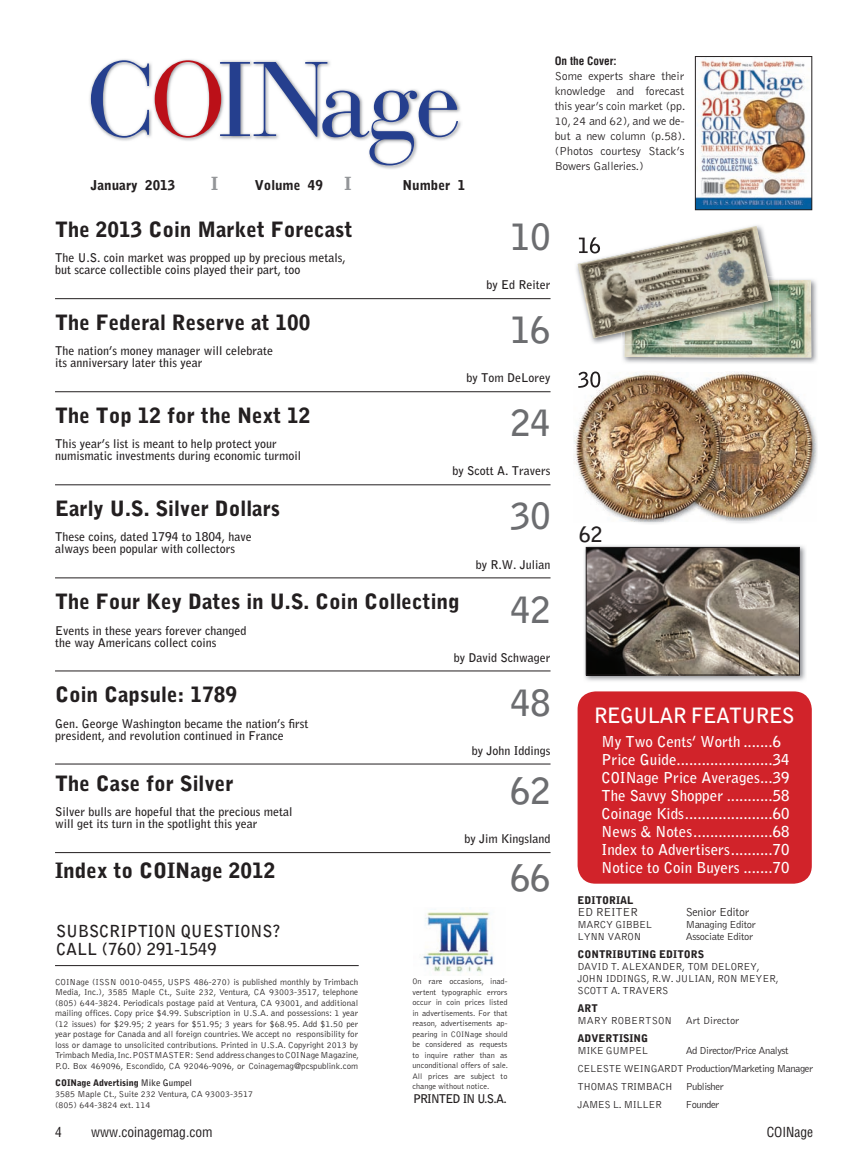
<style>
.page{position:relative;width:864px;height:1165px;background:#fff}
.page>*{position:absolute;margin:0;border:0;box-sizing:border-box;transform-origin:0 0}
.t1{font:105px "Bauer Bodoni";letter-spacing:-.05em;color:#253f8e}
.t2{font:700 36px "Bell Gothic";color:#6c6d70}
.t3{font:900 21px "Bell Gothic Std";color:#231f20}
.t4{font:700 21px "Bell Gothic Std";letter-spacing:-.04em;color:#fff}
.t5{font:700 21px "Bell Gothic Std";color:#231f20}
.t6{font:900 18px "Bell Gothic";color:#939598}
.t7{font:700 16.5px/18px "Bell Gothic";color:#231f20}
.t8{font:700 15px/18px "Bell Gothic Std";color:#fff}
.t9{font:900 13.5px "Bell Gothic";color:#231f20}
.t10{font:condensed 13.5px "Helvetica LT Std";color:#231f20}
.t11{font:700 12px/12px "Bell Gothic Std";color:#231f20}
.t12{font:300 12px/15px "Bell Gothic";letter-spacing:-.01em;color:#231f20;text-align:justify}
.t13{font:300 12px "Bell Gothic";letter-spacing:-.03em;color:#231f20}
.t14{font:700 12px "Bell Gothic Std";letter-spacing:-.07em;color:#231f20}
.t15{font:700 condensed 11.25px "Helvetica LT Std";color:#231f20}
.t16{font:300 10.5px/18px "Bell Gothic";letter-spacing:-.03em;color:#231f20}
.t17{font:900 10.5px "Bell Gothic Std";color:#231f20}
.t18{font:300 10.5px "Bell Gothic";color:#231f20}
.t19{font:900 10.5px "Bell Gothic";color:#231f20}
.t20{font:300 9px/10.5px "Bell Gothic";color:#231f20}
.t21{font:900 9px "Bell Gothic Std";color:#231f20}
.t22{font:300 8.25px/10.5px "Bell Gothic";color:#231f20;text-align:justify}
.s1{color:#bb1018}
.s2{font-size:18px;color:#939598}
.s3{font-weight:700}
</style>
<div class="page">
<hr style="left:55px;top:965px;width:303px;height:1px;background:#231f20">
<div style="left:577px;top:691px;width:234px;height:192px;background:#d1232a;border-radius:18px"></div>
<img style="left:696px;top:58px;width:113px;height:150px">
<div style="left:694px;top:56px;width:117px;height:154px;border:1px solid #231f20"></div>
<img style="left:422px;top:912px;width:72px;height:61px">
<img style="left:89px;top:59px;width:372px;height:110px">
<hr style="left:55px;top:298px;width:495px;height:1px;background:#231f20">
<hr style="left:55px;top:391px;width:495px;height:1px;background:#231f20">
<hr style="left:55px;top:484px;width:495px;height:1px;background:#231f20">
<hr style="left:55px;top:577px;width:495px;height:1px;background:#231f20">
<hr style="left:55px;top:670px;width:495px;height:1px;background:#231f20">
<hr style="left:55px;top:763px;width:495px;height:1px;background:#231f20">
<hr style="left:55px;top:852px;width:495px;height:1px;background:#231f20">
<img style="left:622px;top:279px;width:195px;height:84px">
<img style="left:624px;top:280px;width:186px;height:77px">
<img style="left:576px;top:225px;width:197px;height:119px">
<img style="left:624px;top:279px;width:154px;height:65px">
<img style="left:577px;top:226px;width:195px;height:112px">
<img style="left:638px;top:375px;width:179px;height:149px">
<img style="left:724px;top:371px;width:91px;height:150px">
<img style="left:665px;top:521px;width:60px;height:3px">
<img style="left:574px;top:372px;width:90px;height:150px">
<img style="left:578px;top:372px;width:22px;height:16px">
<img style="left:584px;top:545px;width:222px;height:136px">
<img style="left:587px;top:549px;width:210px;height:124px">
<div style="left:585px;top:547px;width:214px;height:128px;border:1px solid #231f20"></div>
<h1 class="t1" style="left:86px;top:37px;width:376px">C<span class="s1">O</span>INage</h1>
<h3 class="t9" style="left:91px;top:177px;width:86px">January 2013</h3>
<h3 class="t6" style="left:211px;top:173px;width:9px">I</h3>
<h3 class="t9" style="left:255px;top:177px;width:98px">Volume 49 <span class="s2">I</span></h3>
<h3 class="t9" style="left:402px;top:177px;width:64px">Number 1</h3>
<p class="t15" style="left:554px;top:54px;width:63px">On the Cover:</p>
<h3 class="t12" style="left:554px;top:69px;width:132px">Some experts share their knowledge and forecast this year’s coin market (pp.<br>10, 24 and 62), and we de&shy;but a new column (p.58). (Photos courtesy Stack’s Bowers Galleries.)</h3>
<h3 class="t3" style="left:55px;top:217px;width:299px">The 2013 Coin Market Forecast</h3>
<h2 class="t2" style="left:510px;top:215px;width:42px">10</h2>
<h3 class="t11" style="left:55px;top:252px;width:292px">The U.S. coin market was propped up by precious metals, but scarce collectible coins played their part, too</h3>
<h3 class="t11" style="left:486px;top:279px;width:65px">by Ed Reiter</h3>
<h3 class="t3" style="left:55px;top:310px;width:257px">The Federal Reserve at 100</h3>
<h2 class="t2" style="left:510px;top:308px;width:42px">16</h2>
<h3 class="t11" style="left:55px;top:345px;width:219px">The nation’s money manager will celebrate its anniversary later this year</h3>
<h3 class="t11" style="left:466px;top:372px;width:85px">by Tom DeLorey</h3>
<h3 class="t3" style="left:55px;top:403px;width:257px">The Top 12 for the Next 12</h3>
<h2 class="t2" style="left:510px;top:401px;width:42px">24</h2>
<h3 class="t11" style="left:55px;top:438px;width:247px">This year’s list is meant to help protect your numismatic investments during economic turmoil</h3>
<h3 class="t11" style="left:452px;top:465px;width:99px">by Scott A. Travers</h3>
<h3 class="t3" style="left:55px;top:496px;width:227px">Early U.S. Silver Dollars</h3>
<h2 class="t2" style="left:510px;top:494px;width:42px">30</h2>
<h3 class="t11" style="left:55px;top:531px;width:198px">These coins, dated 1794 to 1804, have always been popular with collectors</h3>
<h3 class="t11" style="left:475px;top:558px;width:76px">by R.W. Julian</h3>
<h3 class="t3" style="left:55px;top:589px;width:406px">The Four Key Dates in U.S. Coin Collecting</h3>
<h2 class="t2" style="left:510px;top:587px;width:42px">42</h2>
<h3 class="t11" style="left:55px;top:624px;width:193px">Events in these years forever changed the way Americans collect coins</h3>
<h3 class="t11" style="left:453px;top:651px;width:98px">by David Schwager</h3>
<h3 class="t3" style="left:55px;top:682px;width:183px">Coin Capsule: 1789</h3>
<h2 class="t2" style="left:510px;top:680px;width:42px">48</h2>
<h3 class="t11" style="left:55px;top:717px;width:255px">Gen. George Washington became the nation’s first president, and revolution continued in France</h3>
<h3 class="t11" style="left:471px;top:744px;width:80px">by John Iddings</h3>
<h3 class="t3" style="left:55px;top:770px;width:180px">The Case for Silver</h3>
<h2 class="t2" style="left:510px;top:769px;width:42px">62</h2>
<h3 class="t11" style="left:55px;top:805px;width:239px">Silver bulls are hopeful that the precious metal will get its turn in the spotlight this year</h3>
<h3 class="t11" style="left:464px;top:832px;width:87px">by Jim Kingsland</h3>
<h3 class="t3" style="left:55px;top:857px;width:222px">Index to COINage 2012</h3>
<h2 class="t2" style="left:510px;top:856px;width:42px">66</h2>
<h3 class="t7" style="left:56px;top:921px;width:226px">SUBSCRIPTION QUESTIONS?<br>CALL (760) 291-1549</h3>
<p class="t20" style="left:55px;top:976px;width:305px;text-align:justify">COINage (ISSN 0010-0455, USPS 486-270) is published monthly by Trimbach Media, Inc.), 3585 Maple Ct., Suite 232, Ventura, CA 93003-3517, telephone (805) 644-3824. Periodicals postage paid at Ventura, CA 93001, and additional mailing offices. Copy price $4.99. Subscription in U.S.A. and possessions: 1 year (12 issues) for $29.95; 2 years for $51.95; 3 years for $68.95. Add $1.50 per year postage for Canada and all foreign countries. We accept no responsibility for loss or damage to unsolicited contributions. Printed in U.S.A. Copyright 2013 by Trimbach Media, Inc. POSTMASTER: Send address changes to COINage Magazine, P.O. Box 469096, Escondido, CA 92046-9096, or Coinagemag@pcspublink.com</p>
<p class="t21" style="left:55px;top:1077px;width:138px">COINage Advertising <span class="s3">Mike Gumpel</span></p>
<p class="t20" style="left:55px;top:1088px;width:199px">3585 Maple Ct., Suite 232 Ventura, CA 93003-3517 (805) 644-3824 ext. 114</p>
<p class="t22" style="left:412px;top:976px;width:97px">On rare occasions, inad&shy;vertent typographic errors occur in coin prices listed in advertisements. For that reason, advertisements ap&shy;pearing in COINage should be considered as requests to inquire rather than as unconditional offers of sale.<br>All prices are subject to change without notice.</p>
<h3 class="t14" style="left:413px;top:1091px;width:95px">PRINTED IN U.S.A.</h3>
<h3 class="t5" style="left:579px;top:521px;width:25px">62</h3>
<h3 class="t4" style="left:593px;top:703px;width:202px">REGULAR FEATURES</h3>
<p class="t8" style="left:601px;top:732px;width:189px">My Two Cents’ Worth .......6<br>Price Guide .......................34<br>COINage Price Averages ...39<br>The Savvy Shopper ...........58<br>Coinage Kids .....................60<br>News &amp; Notes ...................68<br>Index to Advertisers ..........70<br>Notice to Coin Buyers .......70</p>
<p class="t17" style="left:577px;top:893px;width:58px">EDITORIAL</p>
<h3 class="t13" style="left:577px;top:905px;width:62px">ED REITER</h3>
<h3 class="t13" style="left:685px;top:905px;width:65px">Senior Editor</h3>
<p class="t16" style="left:577px;top:915px;width:76px">MARCY GIBBEL</p>
<p class="t16" style="left:685px;top:915px;width:72px">Managing Editor</p>
<p class="t16" style="left:577px;top:927px;width:65px">LYNN VARON</p>
<p class="t16" style="left:685px;top:927px;width:69px">Associate Editor</p>
<p class="t17" style="left:577px;top:947px;width:128px">CONTRIBUTING EDITORS</p>
<p class="t16" style="left:577px;top:960px;width:202px;line-height:12px">DAVID T. ALEXANDER, TOM DELOREY,<br>JOHN IDDINGS, R.W. JULIAN, RON MEYER,<br>SCOTT A. TRAVERS</p>
<p class="t19" style="left:577px;top:1001px;width:22px">ART</p>
<p class="t18" style="left:577px;top:1014px;width:96px">MARY ROBERTSON</p>
<p class="t18" style="left:685px;top:1014px;width:55px">Art Director</p>
<p class="t17" style="left:577px;top:1031px;width:72px">ADVERTISING</p>
<p class="t16" style="left:577px;top:1041px;width:72px">MIKE GUMPEL</p>
<p class="t16" style="left:577px;top:1041px;width:237px;text-indent:108px">Ad Director/Price Analyst<br>CELESTE WEINGARDT Production/Marketing Manager<br>THOMAS TRIMBACH Publisher<br>JAMES L. MILLER</p>
<p class="t16" style="left:685px;top:1095px;width:35px">Founder</p>
<h3 class="t10" style="left:55px;top:1122px;width:8px">4</h3>
<h3 class="t10" style="left:91px;top:1122px;width:123px">www.coinagemag.com</h3>
<h3 class="t10" style="left:766px;top:1122px;width:48px">COINage</h3>
</div>
